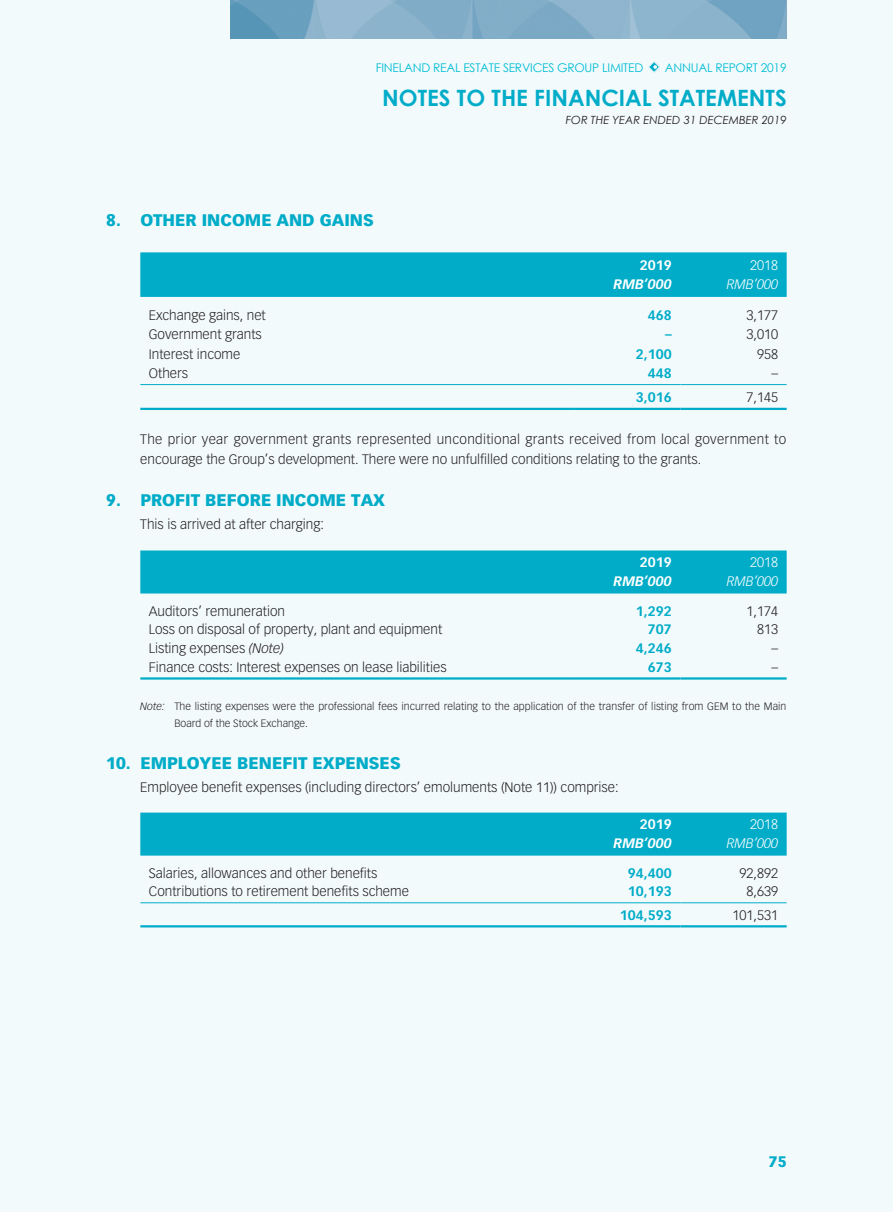
<style>
.page{position:relative;width:893px;height:1212px;background:#f3fafc}
.page>*{position:absolute;margin:0;border:0;box-sizing:border-box;transform-origin:0 0}
.t1{font:700 22.5px "Century Gothic";color:#00acc8}
.t2{font:900 16.5px "Vectora LT Std";color:#00acc8}
.t3{font:900 15px "Vectora LT Std";color:#00acc8}
.t4{font:300 13.5px "Vectora LT Std";color:#231f20}
.t5{font:300 13.5px/19.5px "Vectora LT Std";letter-spacing:.025em;color:#231f20}
.t6{font:700 13.5px "Vectora LT Std";color:#00acc8}
.t7{font:italic 700 13.5px "Vectora LT Std";color:#fff}
.t8{font:italic 300 13.5px "Vectora LT Std";color:#fff}
.t9{font:700 13.5px "Vectora LT Std";color:#fff}
.t10{font:300 13.5px "Vectora LT Std";color:#fff}
.t11{font:12px "Century Gothic";letter-spacing:-.02em;color:#00bdd4}
.t12{font:italic 11.25px "Century Gothic";color:#231f20}
.t13{font:300 10.5px/16.5px "Vectora LT Std";letter-spacing:.005em;color:#231f20}
.s1{font-style:italic}
</style>
<div class="page">
<svg style="left:649px;top:62px;width:10px;height:10px"></svg>
<div style="left:649px;top:62px;width:10px;height:10px;border:1px solid #d0eef4;border-radius:5px"></div>
<svg style="left:653px;top:65px;width:4px;height:4px"></svg>
<img style="left:231px;top:0;width:556px;height:39px">
<div style="left:140px;top:252px;width:647px;height:45px;background:#00acc8"></div>
<hr style="left:140px;top:384px;width:434px;height:1px;background:#00acc8">
<hr style="left:574px;top:384px;width:106px;height:1px;background:#00acc8">
<hr style="left:680px;top:384px;width:107px;height:1px;background:#00acc8">
<hr style="left:140px;top:408px;width:434px;height:2px;background:#00acc8">
<hr style="left:574px;top:408px;width:106px;height:2px;background:#00acc8">
<hr style="left:680px;top:408px;width:107px;height:2px;background:#00acc8">
<div style="left:140px;top:550px;width:647px;height:43px;background:#00acc8"></div>
<hr style="left:140px;top:677px;width:434px;height:3px;background:#00acc8">
<hr style="left:574px;top:677px;width:106px;height:3px;background:#00acc8">
<hr style="left:680px;top:677px;width:107px;height:3px;background:#00acc8">
<div style="left:140px;top:812px;width:647px;height:43px;background:#00acc8"></div>
<hr style="left:140px;top:902px;width:434px;height:1px;background:#00acc8">
<hr style="left:574px;top:902px;width:106px;height:1px;background:#00acc8">
<hr style="left:680px;top:902px;width:107px;height:1px;background:#00acc8">
<hr style="left:140px;top:925px;width:434px;height:2px;background:#00acc8">
<hr style="left:574px;top:925px;width:106px;height:2px;background:#00acc8">
<hr style="left:680px;top:925px;width:107px;height:2px;background:#00acc8">
<p class="t11" style="left:376px;top:59px;width:269px">FINELAND REAL ESTATE SERVICES GROUP LIMITED</p>
<p class="t11" style="left:665px;top:59px;width:123px">ANNUAL REPORT 2019</p>
<h1 class="t1" style="left:382px;top:81px;width:406px">NOTES TO THE FINANCIAL STATEMENTS</h1>
<p class="t12" style="left:566px;top:113px;width:222px">FOR THE YEAR ENDED 31 DECEMBER 2019</p>
<p class="t2" style="left:106px;top:210px;width:269px">8. OTHER INCOME AND GAINS</p>
<p class="t9" style="left:640px;top:257px;width:33px">2019</p>
<p class="t10" style="left:750px;top:257px;width:30px">2018</p>
<p class="t7" style="left:614px;top:276px;width:60px">RMB’000</p>
<p class="t8" style="left:727px;top:276px;width:53px">RMB’000</p>
<p class="t4" style="left:149px;top:307px;width:119px">Exchange gains, net</p>
<p class="t6" style="left:648px;top:307px;width:25px">468</p>
<p class="t4" style="left:747px;top:307px;width:33px">3,177</p>
<p class="t4" style="left:149px;top:326px;width:115px">Government grants</p>
<p class="t6" style="left:665px;top:326px;width:8px">–</p>
<p class="t4" style="left:747px;top:326px;width:33px">3,010</p>
<p class="t4" style="left:149px;top:346px;width:93px">Interest income</p>
<p class="t6" style="left:636px;top:346px;width:37px">2,100</p>
<p class="t4" style="left:757px;top:346px;width:23px">958</p>
<p class="t4" style="left:149px;top:365px;width:41px">Others</p>
<p class="t6" style="left:648px;top:365px;width:25px">448</p>
<p class="t4" style="left:771px;top:365px;width:8px">–</p>
<p class="t6" style="left:636px;top:389px;width:37px">3,016</p>
<p class="t4" style="left:747px;top:390px;width:33px">7,145</p>
<p class="t5" style="left:140px;top:430px;width:648px">The prior year government grants represented unconditional grants received from local government to encourage the Group’s development. There were no unfulfilled conditions relating to the grants.</p>
<p class="t2" style="left:106px;top:490px;width:280px">9. PROFIT BEFORE INCOME TAX</p>
<p class="t4" style="left:140px;top:517px;width:185px">This is arrived at after charging:</p>
<p class="t9" style="left:640px;top:554px;width:33px">2019</p>
<p class="t10" style="left:750px;top:554px;width:30px">2018</p>
<p class="t7" style="left:614px;top:573px;width:60px">RMB’000</p>
<p class="t8" style="left:727px;top:573px;width:53px">RMB’000</p>
<p class="t4" style="left:149px;top:603px;width:138px">Auditors’ remuneration</p>
<p class="t6" style="left:636px;top:602px;width:37px">1,292</p>
<p class="t4" style="left:747px;top:603px;width:33px">1,174</p>
<p class="t4" style="left:149px;top:622px;width:295px">Loss on disposal of property, plant and equipment</p>
<p class="t6" style="left:648px;top:621px;width:25px">707</p>
<p class="t4" style="left:757px;top:622px;width:23px">813</p>
<p class="t4" style="left:149px;top:640px;width:137px">Listing expenses <span class="s1">(Note)</span></p>
<p class="t6" style="left:636px;top:640px;width:37px">4,246</p>
<p class="t4" style="left:771px;top:640px;width:8px">–</p>
<p class="t4" style="left:149px;top:659px;width:299px">Finance costs: Interest expenses on lease liabilities</p>
<p class="t6" style="left:648px;top:659px;width:25px">673</p>
<p class="t4" style="left:771px;top:659px;width:8px">–</p>
<p class="t13" style="left:174px;top:698px;width:614px;text-indent:-34px"><span class="s1">Note:</span> The listing expenses were the professional fees incurred relating to the application of the transfer of listing from GEM to the Main<br>Board of the Stock Exchange.</p>
<p class="t2" style="left:106px;top:752px;width:296px">10. EMPLOYEE BENEFIT EXPENSES</p>
<p class="t4" style="left:140px;top:779px;width:480px">Employee benefit expenses (including directors’ emoluments (Note 11)) comprise:</p>
<p class="t9" style="left:640px;top:816px;width:33px">2019</p>
<p class="t10" style="left:750px;top:816px;width:30px">2018</p>
<p class="t7" style="left:614px;top:835px;width:60px">RMB’000</p>
<p class="t8" style="left:727px;top:835px;width:53px">RMB’000</p>
<p class="t4" style="left:149px;top:865px;width:230px">Salaries, allowances and other benefits</p>
<p class="t6" style="left:628px;top:864px;width:45px">94,400</p>
<p class="t4" style="left:740px;top:865px;width:40px">92,892</p>
<p class="t4" style="left:149px;top:884px;width:262px">Contributions to retirement benefits scheme</p>
<p class="t6" style="left:628px;top:883px;width:45px">10,193</p>
<p class="t4" style="left:747px;top:884px;width:33px">8,639</p>
<p class="t6" style="left:620px;top:907px;width:53px">104,593</p>
<p class="t4" style="left:732px;top:907px;width:47px">101,531</p>
<p class="t3" style="left:769px;top:1152px;width:19px">75</p>
</div>
